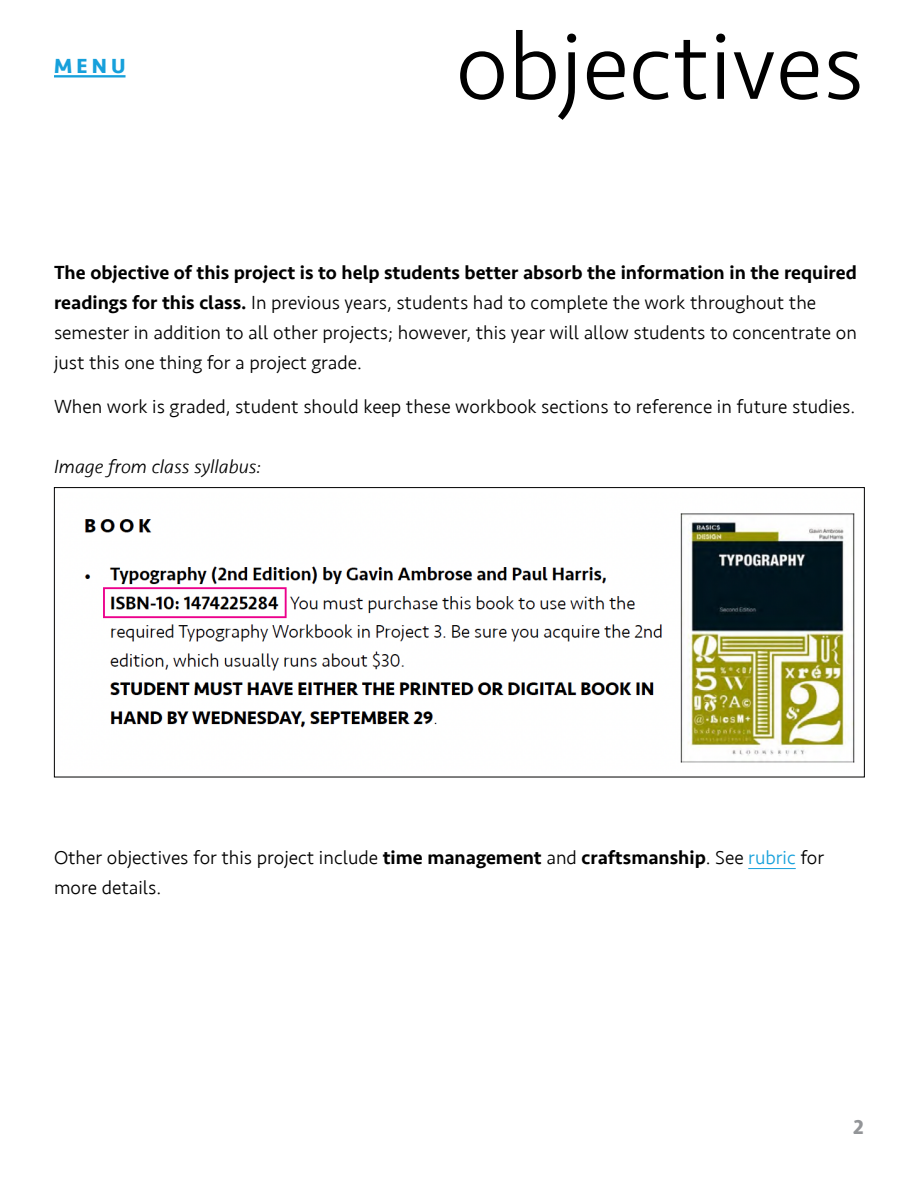
<style>
.page{position:relative;width:918px;height:1188px;background:#fff}
.page>*{position:absolute;margin:0;border:0;box-sizing:border-box;transform-origin:0 0}
.t1{font:300 97.5px "Seravek";color:#000}
.t2{font:700 21px "Seravek";color:#16a0db}
.t3{font:700 21px "Seravek";color:#939598}
.t4{font:300 19.5px/30px "Seravek";color:#000}
.t5{font:italic 300 19.5px "Seravek";color:#000}
.s1{font-weight:500}
.s2{color:#16a0db}
</style>
<div class="page">
<hr style="left:748px;top:868px;width:48px;height:1px;background:#16a0db">
<img style="left:84px;top:513px;width:771px;height:250px">
<hr style="left:54px;top:75px;width:72px;height:2px;background:#16a0db">
<p class="t2" style="left:54px;top:50px;width:73px">MENU</p>
<h1 class="t1" style="left:456px;top:9px;width:410px">objectives</h1>
<p class="t4" style="left:54px;top:258px;width:804px"><span class="s1">The objective of this project is to help students better absorb the information in the required readings for this class.</span> In previous years, students had to complete the work throughout the semester in addition to all other projects; however, this year will allow students to concentrate on just this one thing for a project grade.</p>
<p class="t4" style="left:54px;top:392px;width:803px">When work is graded, student should keep these workbook sections to reference in future studies.</p>
<p class="t5" style="left:54px;top:455px;width:209px">Image from class syllabus:</p>
<p class="t4" style="left:54px;top:843px;width:772px">Other objectives for this project include <span class="s1">time management</span> and <span class="s1">craftsmanship</span>. See <span class="s2">rubric</span> for more details.</p>
<p class="t3" style="left:853px;top:1110px;width:12px">2</p>
</div>
